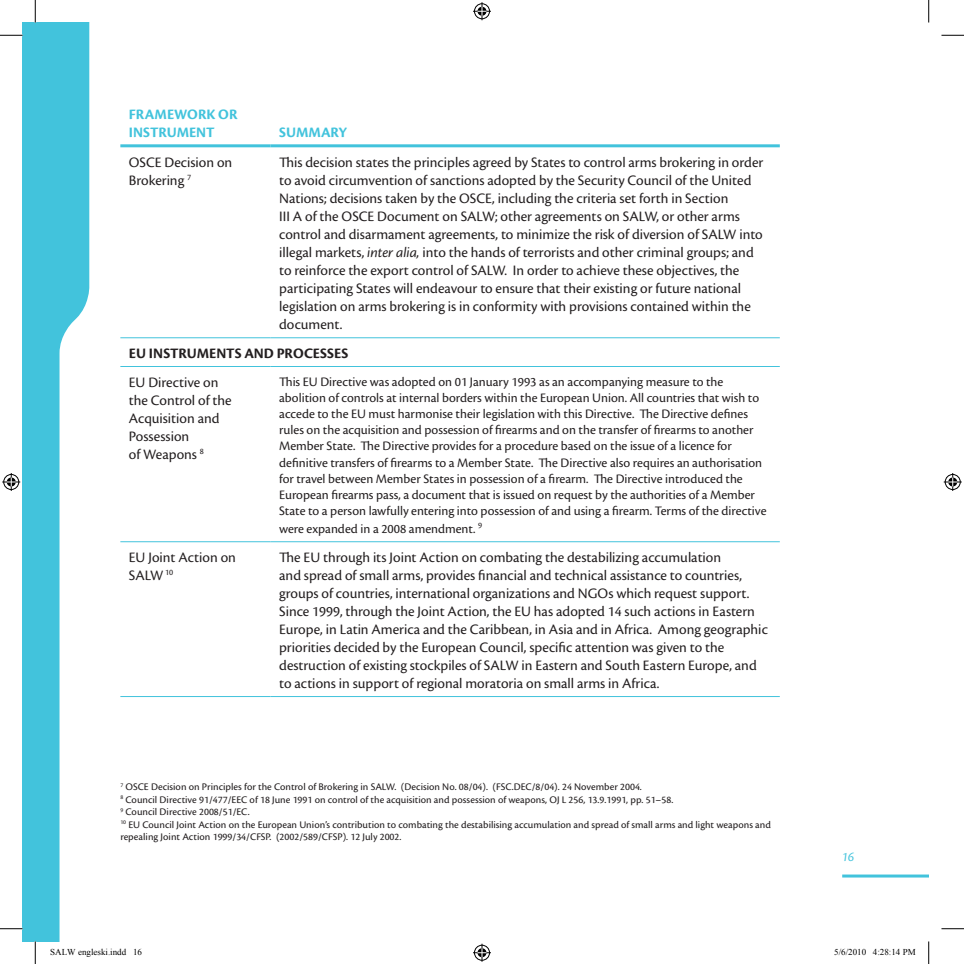
<style>
.page{position:relative;width:964px;height:964px;background:#fff}
.page>*{position:absolute;margin:0;border:0;box-sizing:border-box;transform-origin:0 0}
.t1{font:15px/18px "Cronos Pro";color:#231f20}
.t2{font:700 15px/18px "Cronos Pro";color:#42c3dc}
.t3{font:700 15px "Cronos Pro";color:#231f20}
.t4{font:13.5px/16.2px "Cronos Pro";color:#231f20}
.t5{font:italic 13.5px "Cronos Pro";color:#42c3dc}
.t6{font:10.5px/12.6px "Cronos Pro Capt";color:#231f20}
.t7{font:9px "Times New Roman";color:#000}
.s1{font-style:italic}
</style>
<div class="page">
<svg style="left:22px;top:22px;width:67px;height:919px;fill:#42c3dc"></svg>
<hr style="left:842px;top:874px;width:86px;height:3px;background:#42c3dc">
<hr style="left:120px;top:337px;width:151px;height:1px;background:#42c3dc">
<hr style="left:271px;top:337px;width:508px;height:1px;background:#42c3dc">
<hr style="left:120px;top:366px;width:151px;height:1px;background:#42c3dc">
<hr style="left:271px;top:366px;width:508px;height:1px;background:#42c3dc">
<hr style="left:120px;top:541px;width:151px;height:1px;background:#42c3dc">
<hr style="left:271px;top:541px;width:508px;height:1px;background:#42c3dc">
<hr style="left:120px;top:696px;width:151px;height:1px;background:#42c3dc">
<hr style="left:271px;top:696px;width:508px;height:1px;background:#42c3dc">
<hr style="left:120px;top:144px;width:151px;height:3px;background:#42c3dc">
<hr style="left:271px;top:144px;width:508px;height:3px;background:#42c3dc">
<svg style="left:0;top:35px;width:22px;height:1px"></svg>
<svg style="left:941px;top:35px;width:22px;height:1px"></svg>
<svg style="left:0;top:928px;width:22px;height:1px"></svg>
<svg style="left:941px;top:928px;width:22px;height:1px"></svg>
<svg style="left:35px;top:0;width:1px;height:22px"></svg>
<svg style="left:35px;top:941px;width:1px;height:22px"></svg>
<svg style="left:928px;top:0;width:1px;height:22px"></svg>
<svg style="left:928px;top:941px;width:1px;height:22px"></svg>
<svg style="left:473px;top:2px;width:18px;height:18px"></svg>
<svg style="left:473px;top:943px;width:18px;height:18px"></svg>
<svg style="left:2px;top:473px;width:18px;height:18px"></svg>
<svg style="left:943px;top:473px;width:18px;height:18px"></svg>
<p class="t2" style="left:129px;top:106px;width:110px">FRAMEWORK OR<br>INSTRUMENT</p>
<p class="t2" style="left:279px;top:124px;width:69px">SUMMARY</p>
<p class="t1" style="left:129px;top:153px;width:105px">OSCE Decision on<br>Brokering <sup>7</sup></p>
<p class="t1" style="left:279px;top:153px;width:485px">This decision states the principles agreed by States to control arms brokering in order to avoid circumvention of sanctions adopted by the Security Council of the United Nations; decisions taken by the OSCE, including the criteria set forth in Section<br>III A of the OSCE Document on SALW; other agreements on SALW, or other arms control and disarmament agreements, to minimize the risk of diversion of SALW into illegal markets, <span class="s1">inter alia,</span> into the hands of terrorists and other criminal groups; and to reinforce the export control of SALW. In order to achieve these objectives, the participating States will endeavour to ensure that their existing or future national legislation on arms brokering is in conformity with provisions contained within the document.</p>
<p class="t3" style="left:129px;top:345px;width:221px">EU INSTRUMENTS AND PROCESSES</p>
<p class="t1" style="left:129px;top:373px;width:104px">EU Directive on the Control of the<br>Acquisition and<br>Possession<br>of Weapons <sup>8</sup></p>
<p class="t4" style="left:279px;top:373px;width:489px">This EU Directive was adopted on 01 January 1993 as an accompanying measure to the abolition of controls at internal borders within the European Union. All countries that wish to accede to the EU must harmonise their legislation with this Directive. The Directive defines rules on the acquisition and possession of firearms and on the transfer of firearms to another Member State. The Directive provides for a procedure based on the issue of a licence for definitive transfers of firearms to a Member State. The Directive also requires an authorisation for travel between Member States in possession of a firearm. The Directive introduced the European firearms pass, a document that is issued on request by the authorities of a Member State to a person lawfully entering into possession of and using a firearm. Terms of the directive</p>
<p class="t4" style="left:279px;top:521px;width:204px">were expanded in a 2008 amendment. <sup>9</sup></p>
<p class="t1" style="left:129px;top:548px;width:109px">EU Joint Action on<br>SALW <sup>10</sup></p>
<p class="t1" style="left:279px;top:548px;width:490px">The EU through its Joint Action on combating the destabilizing accumulation<br>and spread of small arms, provides financial and technical assistance to countries, groups of countries, international organizations and NGOs which request support.<br>Since 1999, through the Joint Action, the EU has adopted 14 such actions in Eastern Europe, in Latin America and the Caribbean, in Asia and in Africa. Among geographic priorities decided by the European Council, specific attention was given to the destruction of existing stockpiles of SALW in Eastern and South Eastern Europe, and to actions in support of regional moratoria on small arms in Africa.</p>
<p class="t6" style="left:120px;top:780px;width:652px"><sup>7</sup> OSCE Decision on Principles for the Control of Brokering in SALW. (Decision No. 08/04). (FSC.DEC/8/04). 24 November 2004.<br><sup>8</sup> Council Directive 91/477/EEC of 18 June 1991 on control of the acquisition and possession of weapons, OJ L 256, 13.9.1991, pp. 51–58.<br><sup>9</sup> Council Directive 2008/51/EC.<br><sup>10</sup> EU Council Joint Action on the European Union’s contribution to combating the destabilising accumulation and spread of small arms and light weapons and repealing Joint Action 1999/34/CFSP. (2002/589/CFSP). 12 July 2002.</p>
<p class="t5" style="left:842px;top:848px;width:13px">16</p>
<p class="t7" style="left:50px;top:945px;width:93px">SALW engleski.indd 16</p>
<p class="t7" style="left:834px;top:945px;width:83px">5/6/2010 4:28:14 PM</p>
</div>
